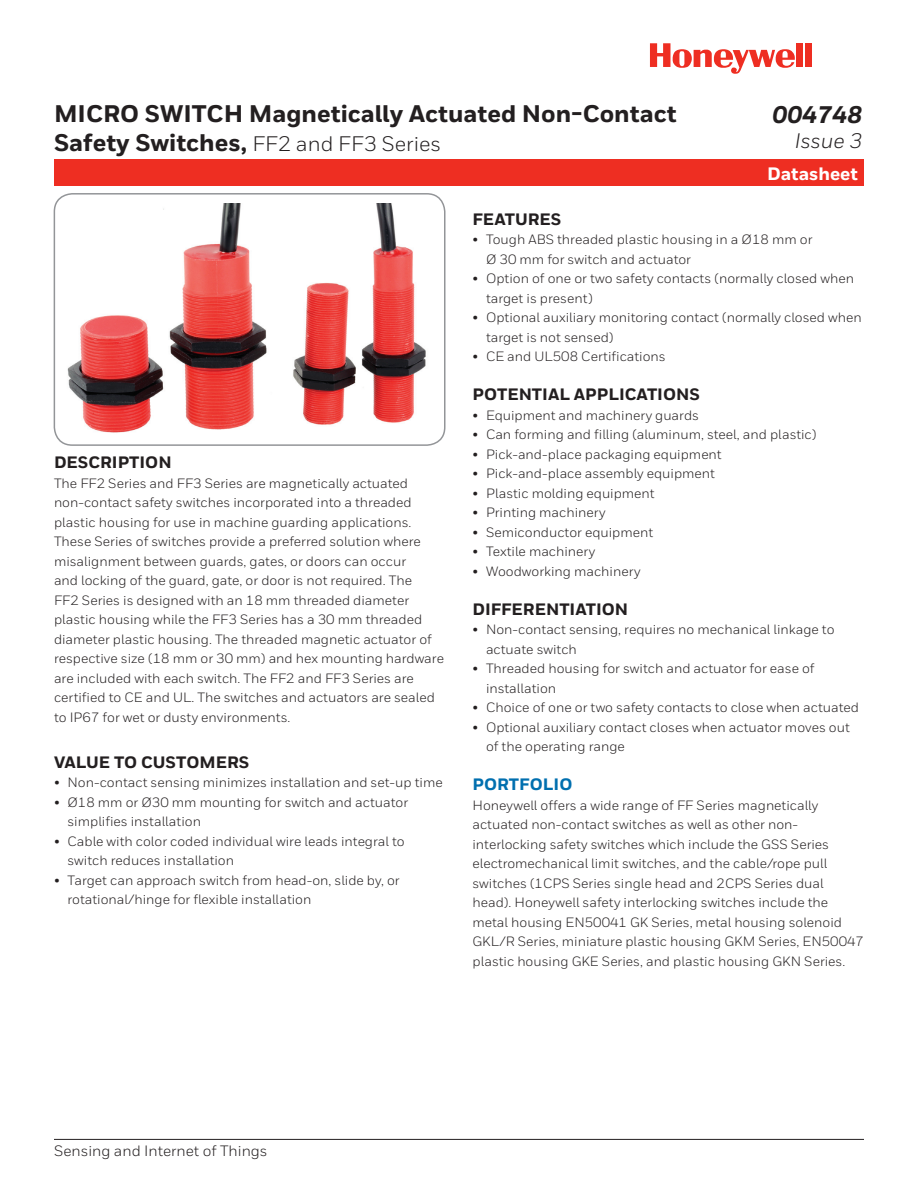
<style>
.page{position:relative;width:918px;height:1188px;background:#fff}
.page>*{position:absolute;margin:0;border:0;box-sizing:border-box;transform-origin:0 0}
.t1{font:800 24px "Honeywell Sans";color:#231f20}
.t2{font:italic 800 24px "Honeywell Sans";color:#231f20}
.t3{font:italic 21px "Honeywell Sans";letter-spacing:-.005em;color:#231f20}
.t4{font:800 18px "Honeywell Sans";color:#fff}
.subhead_-_caps_-_11{font:800 16.5px "Honeywell Sans";color:#231f20}
.t5{font:800 16.5px "Honeywell Sans";color:#006faf}
.t6{font:15px "Honeywell Sans";color:#231f20}
.text_bullets_-_first{font:13.5px/19.5px "Honeywell Sans";color:#231f20}
.s1{font-weight:400;font-size:21px}
</style>
<div class="page">
<div style="left:54px;top:193px;width:392px;height:253px;border:2px solid #939598;border-radius:18px"></div>
<div style="left:797px;top:43px;width:6px;height:24px;background:#ee2e22"></div>
<div style="left:806px;top:43px;width:6px;height:24px;background:#ee2e22"></div>
<svg style="left:650px;top:43px;width:145px;height:31px"></svg>
<div style="left:54px;top:159px;width:810px;height:27px;background:#ee2e22"></div>
<hr style="left:54px;top:1139px;width:810px;height:1px;background:#231f20">
<img style="left:67px;top:203px;width:359px;height:230px">
<p class="t1" style="left:54px;top:99px;width:624px">MICRO SWITCH Magnetically Actuated Non-Contact</p>
<p class="t1" style="left:54px;top:128px;width:389px">Safety Switches, <span class="s1">FF2 and FF3 Series</span></p>
<p class="t2" style="left:772px;top:100px;width:91px">004748</p>
<p class="t3" style="left:795px;top:128px;width:69px">Issue 3</p>
<p class="t4" style="left:767px;top:163px;width:92px">Datasheet</p>
<p class="subhead_-_caps_-_11" style="left:54px;top:453px;width:119px">DESCRIPTION</p>
<p class="text_bullets_-_first" style="left:54px;top:474px;width:391px">The FF2 Series and FF3 Series are magnetically actuated non-contact safety switches incorporated into a threaded plastic housing for use in machine guarding applications.<br>These Series of switches provide a preferred solution where misalignment between guards, gates, or doors can occur<br>and locking of the guard, gate, or door is not required. The<br>FF2 Series is designed with an 18 mm threaded diameter plastic housing while the FF3 Series has a 30 mm threaded diameter plastic housing. The threaded magnetic actuator of respective size (18 mm or 30 mm) and hex mounting hardware are included with each switch. The FF2 and FF3 Series are certified to CE and UL. The switches and actuators are sealed to IP67 for wet or dusty environments.</p>
<p class="subhead_-_caps_-_11" style="left:54px;top:752px;width:197px">VALUE TO CUSTOMERS</p>
<p class="text_bullets_-_first" style="left:54px;top:773px;width:390px">• Non-contact sensing minimizes installation and set-up time</p>
<p class="text_bullets_-_first" style="left:68px;top:792px;width:342px;text-indent:-14px">• Ø18 mm or Ø30 mm mounting for switch and actuator simplifies installation</p>
<p class="text_bullets_-_first" style="left:68px;top:831px;width:339px;text-indent:-14px">• Cable with color coded individual wire leads integral to switch reduces installation</p>
<p class="text_bullets_-_first" style="left:68px;top:870px;width:334px;text-indent:-14px">• Target can approach switch from head-on, slide by, or rotational/hinge for flexible installation</p>
<p class="subhead_-_caps_-_11" style="left:472px;top:209px;width:90px">FEATURES</p>
<p class="text_bullets_-_first" style="left:486px;top:230px;width:328px;text-indent:-14px">• Tough ABS threaded plastic housing in a Ø18 mm or<br>Ø 30 mm for switch and actuator</p>
<p class="text_bullets_-_first" style="left:486px;top:269px;width:370px;text-indent:-14px">• Option of one or two safety contacts (normally closed when target is present)</p>
<p class="text_bullets_-_first" style="left:486px;top:308px;width:377px;text-indent:-14px">• Optional auxiliary monitoring contact (normally closed when target is not sensed)</p>
<p class="text_bullets_-_first" style="left:472px;top:347px;width:195px">• CE and UL508 Certifications</p>
<p class="subhead_-_caps_-_11" style="left:472px;top:384px;width:229px">POTENTIAL APPLICATIONS</p>
<p class="text_bullets_-_first" style="left:472px;top:405px;width:228px">• Equipment and machinery guards</p>
<p class="text_bullets_-_first" style="left:472px;top:425px;width:346px">• Can forming and filling (aluminum, steel, and plastic)</p>
<p class="text_bullets_-_first" style="left:472px;top:444px;width:251px">• Pick-and-place packaging equipment</p>
<p class="text_bullets_-_first" style="left:472px;top:464px;width:244px">• Pick-and-place assembly equipment</p>
<p class="text_bullets_-_first" style="left:472px;top:483px;width:184px">• Plastic molding equipment</p>
<p class="text_bullets_-_first" style="left:472px;top:503px;width:135px">• Printing machinery</p>
<p class="text_bullets_-_first" style="left:472px;top:522px;width:182px">• Semiconductor equipment</p>
<p class="text_bullets_-_first" style="left:472px;top:542px;width:124px">• Textile machinery</p>
<p class="text_bullets_-_first" style="left:472px;top:561px;width:170px">• Woodworking machinery</p>
<p class="subhead_-_caps_-_11" style="left:472px;top:599px;width:157px">DIFFERENTIATION</p>
<p class="text_bullets_-_first" style="left:486px;top:620px;width:350px;text-indent:-14px">• Non-contact sensing, requires no mechanical linkage to actuate switch</p>
<p class="text_bullets_-_first" style="left:486px;top:659px;width:330px;text-indent:-14px">• Threaded housing for switch and actuator for ease of installation</p>
<p class="text_bullets_-_first" style="left:472px;top:698px;width:388px">• Choice of one or two safety contacts to close when actuated</p>
<p class="text_bullets_-_first" style="left:486px;top:717px;width:365px;text-indent:-14px">• Optional auxiliary contact closes when actuator moves out of the operating range</p>
<p class="t5" style="left:472px;top:774px;width:101px">PORTFOLIO</p>
<p class="text_bullets_-_first" style="left:472px;top:795px;width:393px">Honeywell offers a wide range of FF Series magnetically actuated non-contact switches as well as other non&shy;interlocking safety switches which include the GSS Series electromechanical limit switches, and the cable/rope pull switches (1CPS Series single head and 2CPS Series dual head). Honeywell safety interlocking switches include the metal housing EN50041 GK Series, metal housing solenoid GKL/R Series, miniature plastic housing GKM Series, EN50047 plastic housing GKE Series, and plastic housing GKN Series.</p>
<p class="t6" style="left:54px;top:1142px;width:215px">Sensing and Internet of Things</p>
</div>
